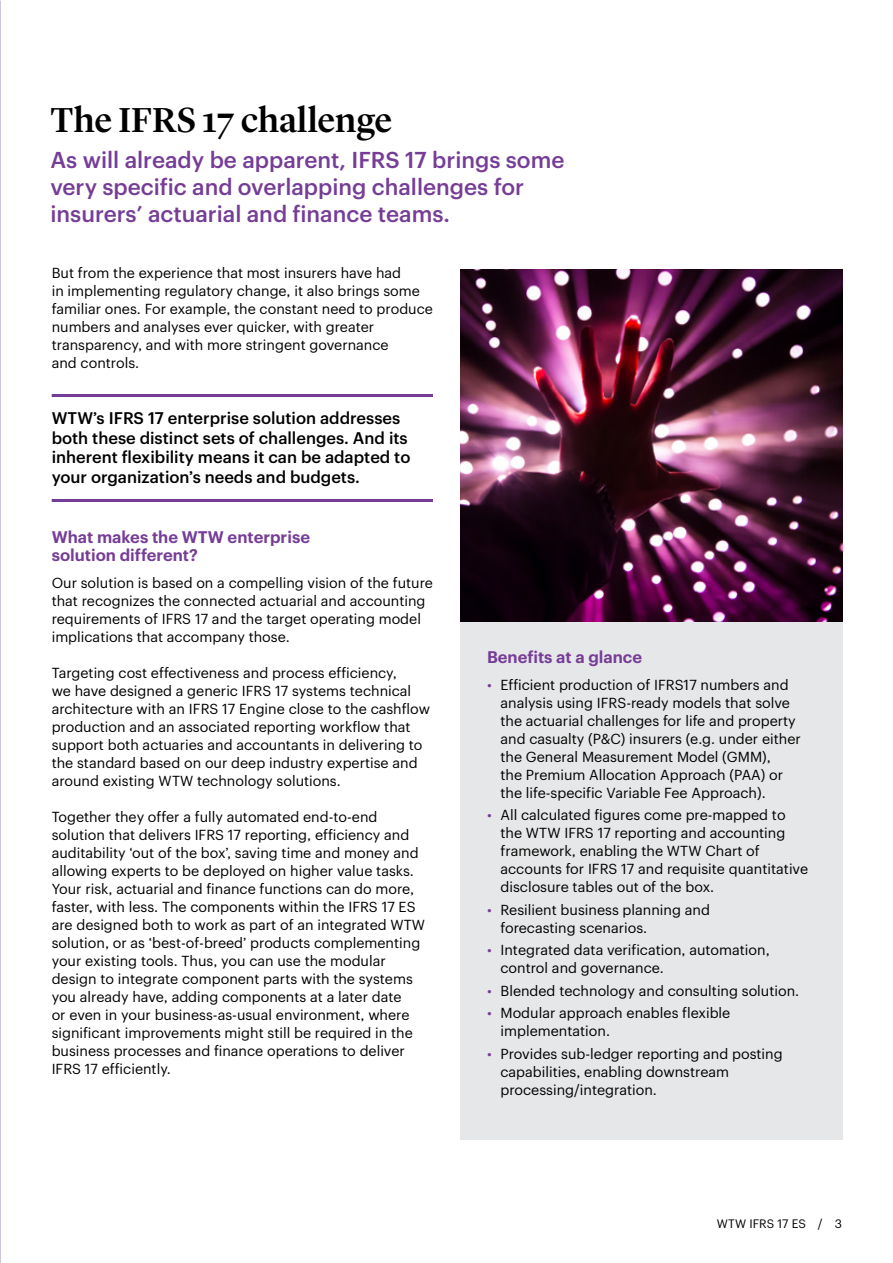
<style>
.page{position:relative;width:893px;height:1263px;background:#fff}
.page>*{position:absolute;margin:0;border:0;box-sizing:border-box;transform-origin:0 0}
.t1{font:500 36px "Lyon Display";color:#000}
.t2{font:500 22.5px/27px "Graphik";color:#763d97}
.t3{font:500 16.5px/19.5px "Graphik";color:#000}
.t4{font:600 16.5px/18px "Graphik";color:#763d97}
.t5{font:14.25px/18px "Graphik";color:#000}
.t6{font:12px "Graphik";color:#000}
.s1{color:#763d97}
</style>
<div class="page">
<hr style="left:52px;top:394px;width:381px;height:3px;background:#763d97">
<hr style="left:52px;top:499px;width:381px;height:3px;background:#763d97">
<img style="left:460px;top:270px;width:382px;height:352px">
<div style="left:460px;top:622px;width:382px;height:518px;background:#e6e7e8"></div>
<h1 class="t1" style="left:51px;top:93px;width:344px">The IFRS 17 challenge</h1>
<h2 class="t2" style="left:51px;top:144px;width:515px">As will already be apparent, IFRS 17 brings some very specific and overlapping challenges for insurers’ actuarial and finance teams.</h2>
<p class="t5" style="left:52px;top:263px;width:383px">But from the experience that most insurers have had<br>in implementing regulatory change, it also brings some familiar ones. For example, the constant need to produce numbers and analyses ever quicker, with greater transparency, and with more stringent governance<br>and controls.</p>
<p class="t3" style="left:52px;top:407px;width:360px">WTW’s IFRS 17 enterprise solution addresses both these distinct sets of challenges. And its inherent flexibility means it can be adapted to your organization’s needs and budgets.</p>
<p class="t4" style="left:52px;top:526px;width:260px">What makes the WTW enterprise solution different?</p>
<p class="t5" style="left:52px;top:572px;width:383px">Our solution is based on a compelling vision of the future that recognizes the connected actuarial and accounting requirements of IFRS 17 and the target operating model implications that accompany those.</p>
<p class="t5" style="left:52px;top:662px;width:380px">Targeting cost effectiveness and process efficiency,<br>we have designed a generic IFRS 17 systems technical architecture with an IFRS 17 Engine close to the cashflow production and an associated reporting workflow that support both actuaries and accountants in delivering to the standard based on our deep industry expertise and around existing WTW technology solutions.</p>
<p class="t5" style="left:52px;top:806px;width:375px">Together they offer a fully automated end-to-end solution that delivers IFRS 17 reporting, efficiency and auditability ‘out of the box’, saving time and money and allowing experts to be deployed on higher value tasks.<br>Your risk, actuarial and finance functions can do more, faster, with less. The components within the IFRS 17 ES are designed both to work as part of an integrated WTW solution, or as ‘best-of-breed’ products complementing your existing tools. Thus, you can use the modular design to integrate component parts with the systems you already have, adding components at a later date<br>or even in your business-as-usual environment, where significant improvements might still be required in the business processes and finance operations to deliver IFRS 17 efficiently.</p>
<p class="t4" style="left:487px;top:646px;width:157px">Benefits at a glance</p>
<p class="t5" style="left:500px;top:674px;width:302px;text-indent:-13px"><span class="s1">•</span> Efficient production of IFRS17 numbers and analysis using IFRS-ready models that solve the actuarial challenges for life and property and casualty (P&amp;C) insurers (e.g. under either the General Measurement Model (GMM),<br>the Premium Allocation Approach (PAA) or the life-specific Variable Fee Approach).</p>
<p class="t5" style="left:500px;top:805px;width:309px;text-indent:-13px"><span class="s1">•</span> All calculated figures come pre-mapped to the WTW IFRS 17 reporting and accounting framework, enabling the WTW Chart of accounts for IFRS 17 and requisite quantitative disclosure tables out of the box.</p>
<p class="t5" style="left:500px;top:899px;width:211px;text-indent:-13px"><span class="s1">•</span> Resilient business planning and forecasting scenarios.</p>
<p class="t5" style="left:500px;top:940px;width:271px;text-indent:-13px"><span class="s1">•</span> Integrated data verification, automation, control and governance.</p>
<p class="t5" style="left:487px;top:980px;width:314px"><span class="s1">•</span> Blended technology and consulting solution.</p>
<p class="t5" style="left:500px;top:1003px;width:231px;text-indent:-13px"><span class="s1">•</span> Modular approach enables flexible implementation.</p>
<p class="t5" style="left:500px;top:1043px;width:284px;text-indent:-13px"><span class="s1">•</span> Provides sub-ledger reporting and posting capabilities, enabling downstream processing/integration.</p>
<p class="t6" style="left:717px;top:1215px;width:127px">WTW IFRS 17 ES / 3</p>
</div>
